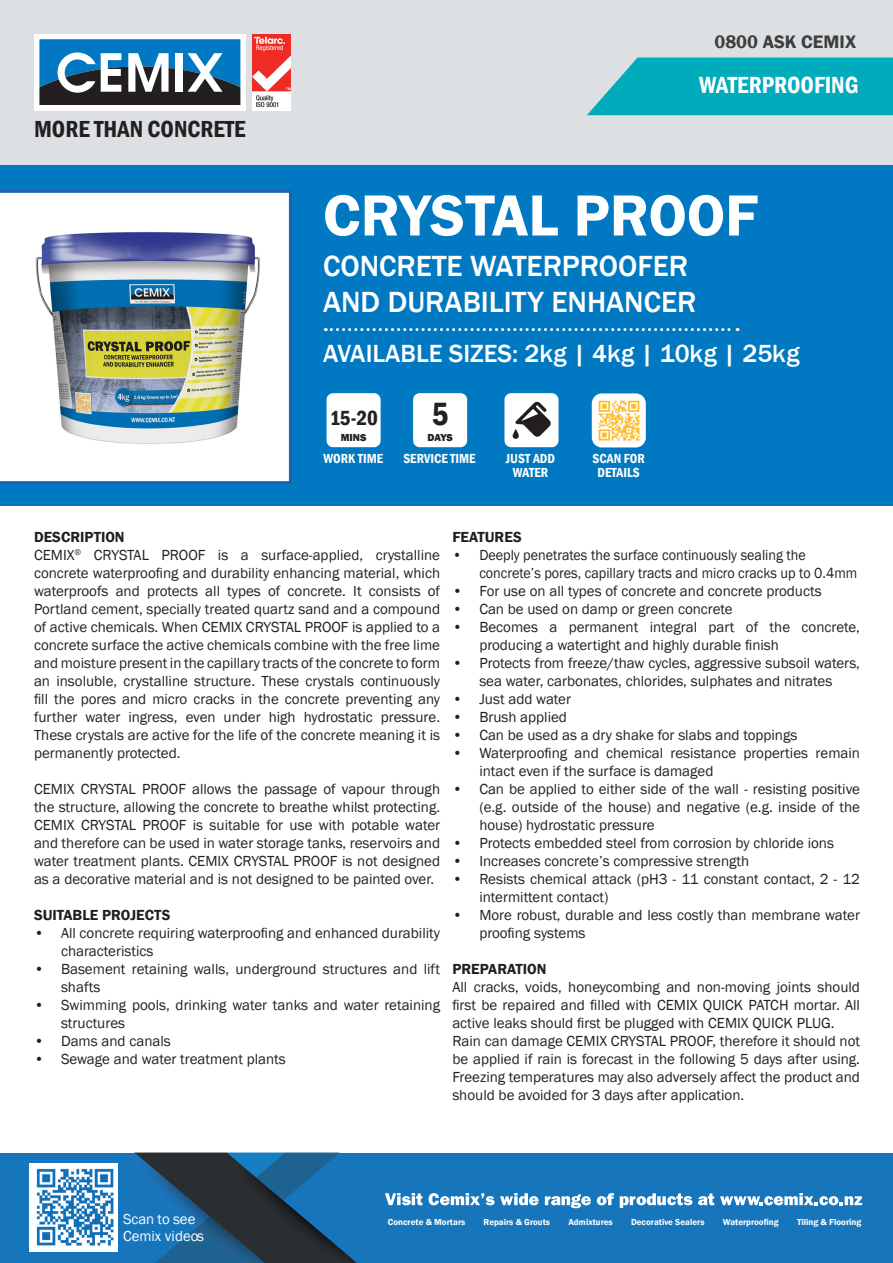
<style>
.page{position:relative;width:893px;height:1263px;background:#fff}
.page>*{position:absolute;margin:0;border:0;box-sizing:border-box;transform-origin:0 0}
.t1{font:600 60px "Franklin Gothic";color:#fff}
.t2{font:600 condensed 33.15px "Franklin Gothic";color:#241f21}
.t3{font:500 30px/36px "Franklin Gothic";color:#fff}
.t4{font:500 25.5px "Franklin Gothic";color:#fff}
.t5{font:600 condensed 24px "Franklin Gothic";color:#fff}
.t6{font:600 condensed 23.85px "Franklin Gothic";color:#231f20}
.t7{font:600 condensed 21px "Franklin Gothic";color:#241f21}
.t8{font:600 18.6px "Franklin Gothic";color:#3e3e3f}
.t9{font:15px/18px "Franklin Gothic";color:#231f20}
.t10{font:15px/18px "Franklin Gothic";color:#231f20;scale:.94 1}
.t11{font:600 15px "Franklin Gothic";color:#231f20}
.t12{font:14.85px "Franklin Gothic";color:#fff}
.t13{font:600 condensed 13.5px/13.5px "Franklin Gothic";color:#fff;text-align:center}
.t14{font:800 10.5px "Franklin Gothic";color:#241f21}
.t15{font:600 8.85px "Franklin Gothic";color:#fff}
</style>
<div class="page">
<div style="left:0;top:0;width:893px;height:166px;background:#dde0e2"></div>
<div style="left:34px;top:34px;width:212px;height:76px;background:#fff"></div>
<svg style="left:40px;top:39px;width:200px;height:66px"></svg>
<img style="left:253px;top:34px;width:37px;height:76px">
<svg style="left:587px;top:58px;width:306px;height:57px;background:#12b0bf"></svg>
<div style="left:0;top:166px;width:893px;height:340px;background:#0079c2"></div>
<svg style="left:0;top:190px;width:292px;height:294px;background:#d7e2f0"></svg>
<img style="left:7px;top:193px;width:267px;height:268px">
<svg style="left:325px;top:328px;width:413px;height:3px"></svg>
<div style="left:593px;top:395px;width:51px;height:51px;background:#fff;border-radius:9px"></div>
<div style="left:592px;top:393px;width:54px;height:54px;border:3px solid #fff;border-radius:9px"></div>
<img style="left:598px;top:400px;width:42px;height:41px">
<div style="left:506px;top:395px;width:51px;height:51px;background:#fff;border-radius:5px"></div>
<div style="left:504px;top:393px;width:54px;height:54px;border:3px solid #fff;border-radius:5px"></div>
<svg style="left:513px;top:401px;width:38px;height:38px"></svg>
<div style="left:0;top:1152px;width:893px;height:111px;background:#1775bc"></div>
<img style="left:133px;top:1152px;width:93px;height:109px">
<img style="left:197px;top:1206px;width:29px;height:10px">
<img style="left:195px;top:1216px;width:31px;height:47px">
<img style="left:226px;top:1152px;width:151px;height:111px">
<div style="left:29px;top:1163px;width:89px;height:88px;background:#fff"></div>
<img style="left:36px;top:1168px;width:78px;height:78px">
<svg style="left:385px;top:1193px;width:37px;height:12px"></svg>
<svg style="left:429px;top:1193px;width:110px;height:12px"></svg>
<svg style="left:545px;top:1194px;width:46px;height:14px"></svg>
<svg style="left:597px;top:1193px;width:17px;height:12px"></svg>
<svg style="left:620px;top:1193px;width:72px;height:15px"></svg>
<svg style="left:698px;top:1193px;width:16px;height:12px"></svg>
<svg style="left:720px;top:1193px;width:142px;height:12px"></svg>
<div style="left:415px;top:395px;width:51px;height:51px;background:#fff;border-radius:5px"></div>
<div style="left:413px;top:393px;width:54px;height:54px;border:3px solid #fff;border-radius:5px"></div>
<div style="left:328px;top:395px;width:51px;height:51px;background:#fff;border-radius:5px"></div>
<div style="left:327px;top:393px;width:54px;height:54px;border:3px solid #fff;border-radius:5px"></div>
<p class="t8" style="left:714px;top:30px;width:143px">0800 ASK CEMIX</p>
<h3 class="t6" style="left:34px;top:113px;width:213px">MORE THAN CONCRETE</h3>
<h3 class="t5" style="left:699px;top:69px;width:161px">WATERPROOFING</h3>
<h1 class="t1" style="left:323px;top:178px;width:437px">CRYSTAL PROOF</h1>
<h3 class="t3" style="left:323px;top:248px;width:375px">CONCRETE WATERPROOFER<br>AND DURABILITY ENHANCER</h3>
<h3 class="t4" style="left:323px;top:338px;width:478px">AVAILABLE SIZES: 2kg | 4kg | 10kg | 25kg</h3>
<h3 class="t7" style="left:330px;top:404px;width:50px">15-20</h3>
<p class="t14" style="left:341px;top:431px;width:27px">MINS</p>
<h2 class="t2" style="left:432px;top:391px;width:18px">5</h2>
<p class="t14" style="left:427px;top:431px;width:27px">DAYS</p>
<p class="t13" style="left:323px;top:452px;width:61px">WORK TIME</p>
<p class="t13" style="left:403px;top:452px;width:74px">SERVICE TIME</p>
<p class="t13" style="left:506px;top:452px;width:51px">JUST ADD<br>WATER</p>
<p class="t13" style="left:592px;top:452px;width:54px">SCAN FOR<br>DETAILS</p>
<p class="t11" style="left:34px;top:528px;width:92px">DESCRIPTION</p>
<p class="t9" style="left:34px;top:546px;width:408px;text-align:justify">CEMIX<sup>®</sup> CRYSTAL PROOF is a surface-applied, crystalline concrete waterproofing and durability enhancing material, which waterproofs and protects all types of concrete. It consists of Portland cement, specially treated quartz sand and a compound of active chemicals. When CEMIX CRYSTAL PROOF is applied to a concrete surface the active chemicals combine with the free lime and moisture present in the capillary tracts of the concrete to form an insoluble, crystalline structure. These crystals continuously fill the pores and micro cracks in the concrete preventing any further water ingress, even under high hydrostatic pressure.<br>These crystals are active for the life of the concrete meaning it is permanently protected.</p>
<p class="t9" style="left:34px;top:780px;width:408px;text-align:justify">CEMIX CRYSTAL PROOF allows the passage of vapour through the structure, allowing the concrete to breathe whilst protecting.<br>CEMIX CRYSTAL PROOF is suitable for use with potable water and therefore can be used in water storage tanks, reservoirs and water treatment plants. CEMIX CRYSTAL PROOF is not designed as a decorative material and is not designed to be painted over.</p>
<p class="t11" style="left:34px;top:906px;width:138px">SUITABLE PROJECTS</p>
<p class="t9" style="left:61px;top:924px;width:381px;text-indent:-27px">• All concrete requiring waterproofing and enhanced durability characteristics</p>
<p class="t9" style="left:61px;top:960px;width:381px;text-indent:-27px">• Basement retaining walls, underground structures and lift shafts</p>
<p class="t9" style="left:61px;top:996px;width:381px;text-indent:-27px">• Swimming pools, drinking water tanks and water retaining structures</p>
<p class="t9" style="left:34px;top:1032px;width:138px">• Dams and canals</p>
<p class="t9" style="left:34px;top:1050px;width:253px">• Sewage and water treatment plants</p>
<p class="t11" style="left:452px;top:528px;width:71px">FEATURES</p>
<p class="t10" style="left:479px;top:546px;width:404px;text-indent:-27px">• Deeply penetrates the surface continuously sealing the concrete’s pores, capillary tracts and micro cracks up to 0.4mm</p>
<p class="t9" style="left:452px;top:582px;width:371px">• For use on all types of concrete and concrete products</p>
<p class="t9" style="left:452px;top:600px;width:282px">• Can be used on damp or green concrete</p>
<p class="t9" style="left:479px;top:618px;width:382px;text-indent:-27px">• Becomes a permanent integral part of the concrete, producing a watertight and highly durable finish</p>
<p class="t9" style="left:452px;top:654px;width:409px;text-align:center">• Protects from freeze/thaw cycles, aggressive subsoil waters, sea water, carbonates, chlorides, sulphates and nitrates</p>
<p class="t9" style="left:452px;top:690px;width:120px">• Just add water</p>
<p class="t9" style="left:452px;top:708px;width:116px">• Brush applied</p>
<p class="t9" style="left:452px;top:726px;width:347px">• Can be used as a dry shake for slabs and toppings</p>
<p class="t9" style="left:479px;top:744px;width:382px;text-indent:-27px">• Waterproofing and chemical resistance properties remain intact even if the surface is damaged</p>
<p class="t9" style="left:479px;top:780px;width:382px;text-align:justify;text-indent:-27px">• Can be applied to either side of the wall - resisting positive (e.g. outside of the house) and negative (e.g. inside of the house) hydrostatic pressure</p>
<p class="t9" style="left:452px;top:834px;width:383px">• Protects embedded steel from corrosion by chloride ions</p>
<p class="t9" style="left:452px;top:852px;width:298px">• Increases concrete’s compressive strength</p>
<p class="t9" style="left:479px;top:870px;width:382px;text-indent:-27px">• Resists chemical attack (pH3 - 11 constant contact, 2 - 12 intermittent contact)</p>
<p class="t9" style="left:479px;top:906px;width:382px;text-indent:-27px">• More robust, durable and less costly than membrane water proofing systems</p>
<p class="t11" style="left:452px;top:960px;width:96px">PREPARATION</p>
<p class="t9" style="left:452px;top:978px;width:409px;text-align:justify">All cracks, voids, honeycombing and non-moving joints should first be repaired and filled with CEMIX QUICK PATCH mortar. All active leaks should first be plugged with CEMIX QUICK PLUG.</p>
<p class="t9" style="left:452px;top:1032px;width:409px;text-align:justify">Rain can damage CEMIX CRYSTAL PROOF, therefore it should not be applied if rain is forecast in the following 5 days after using.<br>Freezing temperatures may also adversely affect the product and should be avoided for 3 days after application.</p>
<p class="t12" style="left:123px;top:1209px;width:74px">Scan to see</p>
<p class="t15" style="left:388px;top:1217px;width:79px">Concrete &amp; Mortars</p>
<p class="t15" style="left:484px;top:1217px;width:68px">Repairs &amp; Grouts</p>
<p class="t15" style="left:568px;top:1217px;width:46px">Admixtures</p>
<p class="t15" style="left:631px;top:1217px;width:75px">Decorative Sealers</p>
<p class="t15" style="left:723px;top:1217px;width:57px">Waterproofing</p>
<p class="t15" style="left:797px;top:1217px;width:66px">Tiling &amp; Flooring</p>
<p class="t12" style="left:123px;top:1227px;width:83px">Cemix videos</p>
</div>
